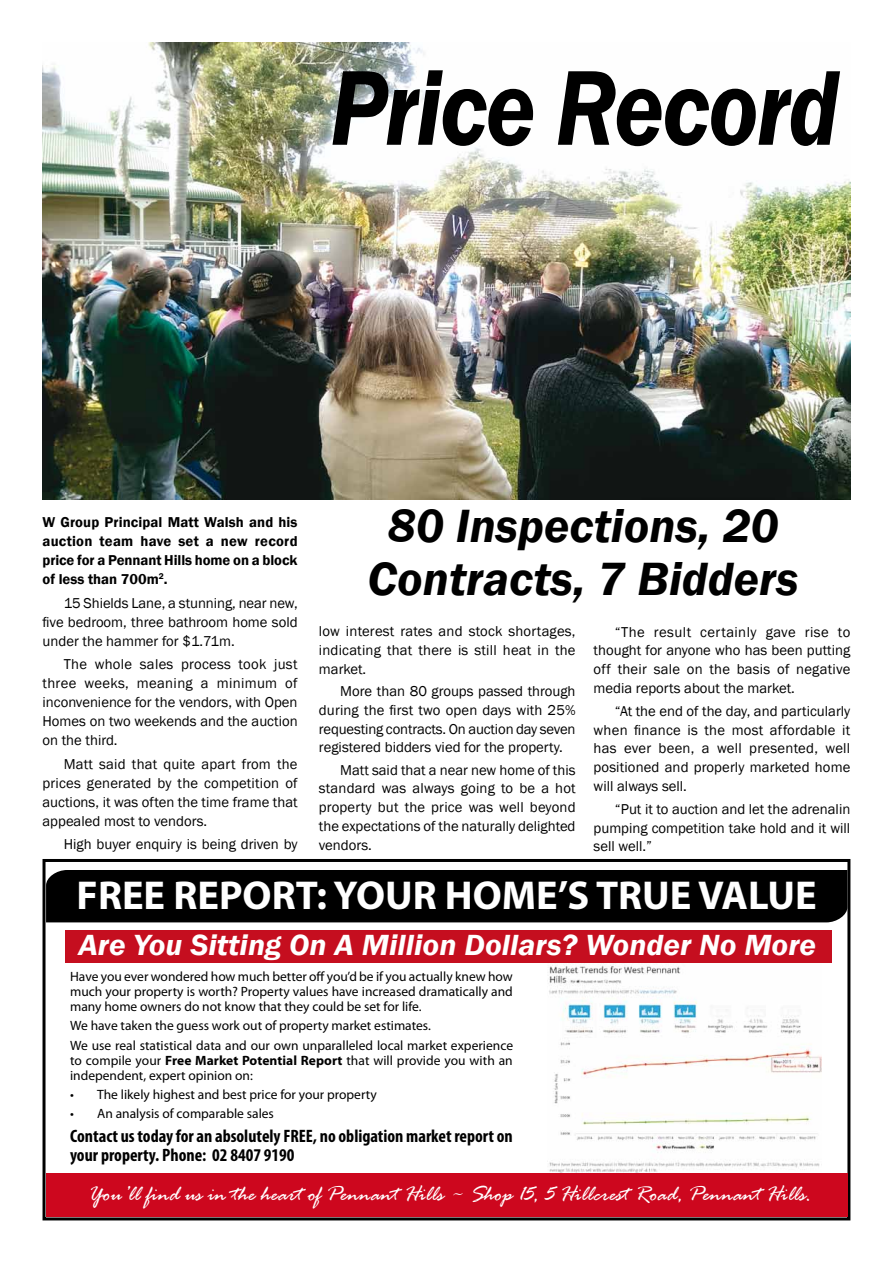
<style>
.page{position:relative;width:893px;height:1263px;background:#fff}
.page>*{position:absolute;margin:0;border:0;box-sizing:border-box;transform-origin:0 0}
.t1{font:italic 600 110.25px "Franklin Gothic";letter-spacing:-.02em;color:#000;scale:.86 1}
.t2{font:italic 600 48px/52.8px "Franklin Gothic";color:#000;text-align:center}
.t3{font:700 40.5px "Myriad Pro";color:#fff}
.t4{font:italic 600 30px "Franklin Gothic";color:#fff;scale:1.05 1}
.t5{font:italic 22.5px "Rage";color:#fff}
.t6{font:700 condensed 18px/19.5px "Myriad Pro";color:#000}
.t7{font:14.7px/18.8px "Franklin Gothic";color:#000;text-align:justify}
.t8{font:600 14.7px/19px "Franklin Gothic";letter-spacing:-.005em;color:#000;text-align:justify}
.t9{font:13.5px/15px "Myriad Pro";color:#000}
.s1{font-weight:700}
</style>
<div class="page">
<img style="left:43px;top:43px;width:807px;height:456px">
<div style="left:47px;top:870px;width:799px;height:52px;background:#000"></div>
<div style="left:43px;top:859px;width:807px;height:361px;border:3px solid #000"></div>
<div style="left:65px;top:930px;width:767px;height:32px;background:#c50e1f"></div>
<img style="left:549px;top:964px;width:273px;height:209px">
<div style="left:46px;top:1173px;width:801px;height:44px;background:#cd071e"></div>
<h1 class="t1" style="left:330px;top:37px;width:593px">Price Record</h1>
<h2 class="t2" style="left:367px;top:499px;width:433px">80 Inspections, 20<br>Contracts, 7 Bidders</h2>
<p class="t8" style="left:43px;top:513px;width:257px">W Group Principal Matt Walsh and his auction team have set a new record price for a Pennant Hills home on a block of less than 700m<sup>2</sup>.</p>
<p class="t7" style="left:43px;top:593px;width:257px;text-indent:21px">15 Shields Lane, a stunning, near new, five bedroom, three bathroom home sold under the hammer for $1.71m.</p>
<p class="t7" style="left:43px;top:655px;width:257px;text-indent:21px">The whole sales process took just three weeks, meaning a minimum of inconvenience for the vendors, with Open Homes on two weekends and the auction on the third.</p>
<p class="t7" style="left:43px;top:754px;width:257px;text-indent:21px">Matt said that quite apart from the prices generated by the competition of auctions, it was often the time frame that appealed most to vendors.</p>
<p class="t7" style="left:64px;top:835px;width:235px">High buyer enquiry is being driven by</p>
<p class="t7" style="left:319px;top:622px;width:258px">low interest rates and stock shortages, indicating that there is still heat in the market.</p>
<p class="t7" style="left:319px;top:682px;width:258px;text-indent:21px">More than 80 groups passed through during the first two open days with 25% requesting contracts. On auction day seven registered bidders vied for the property.</p>
<p class="t7" style="left:319px;top:761px;width:258px;text-indent:21px">Matt said that a near new home of this standard was always going to be a hot property but the price was well beyond the expectations of the naturally delighted vendors.</p>
<p class="t7" style="left:594px;top:622px;width:258px;text-indent:21px">“The result certainly gave rise to thought for anyone who has been putting off their sale on the basis of negative media reports about the market.</p>
<p class="t7" style="left:594px;top:702px;width:258px;text-indent:21px">“At the end of the day, and particularly when finance is the most affordable it has ever been, a well presented, well positioned and properly marketed home will always sell.</p>
<p class="t7" style="left:594px;top:800px;width:258px;text-indent:21px">“Put it to auction and let the adrenalin pumping competition take hold and it will sell well.”</p>
<h3 class="t3" style="left:77px;top:869px;width:742px">FREE REPORT: YOUR HOME’S TRUE VALUE</h3>
<h3 class="t4" style="left:79px;top:926px;width:704px">Are You Sitting On A Million Dollars? Wonder No More</h3>
<p class="t9" style="left:70px;top:969px;width:444px;text-align:justify">Have you ever wondered how much better off you’d be if you actually knew how much your property is worth? Property values have increased dramatically and many home owners do not know that they could be set for life.</p>
<p class="t9" style="left:70px;top:1016px;width:444px;line-height:19.2px">We have taken the guess work out of property market estimates.<br>We use real statistical data and our own unparalleled local market experience</p>
<p class="t9" style="left:70px;top:1052px;width:444px">to compile your <span class="s1">Free Market Potential Report</span> that will provide you with an independent, expert opinion on:</p>
<p class="t9" style="left:70px;top:1087px;width:308px">• The likely highest and best price for your property</p>
<p class="t9" style="left:70px;top:1106px;width:205px">• An analysis of comparable sales</p>
<p class="t6" style="left:70px;top:1126px;width:444px">Contact us today for an absolutely FREE, no obligation market report on your property. Phone: 02 8407 9190</p>
<h3 class="t5" style="left:88px;top:1182px;width:725px">You’ll find us in the heart of Pennant Hills ~ Shop 15, 5 Hillcrest Road, Pennant Hills.</h3>
</div>
